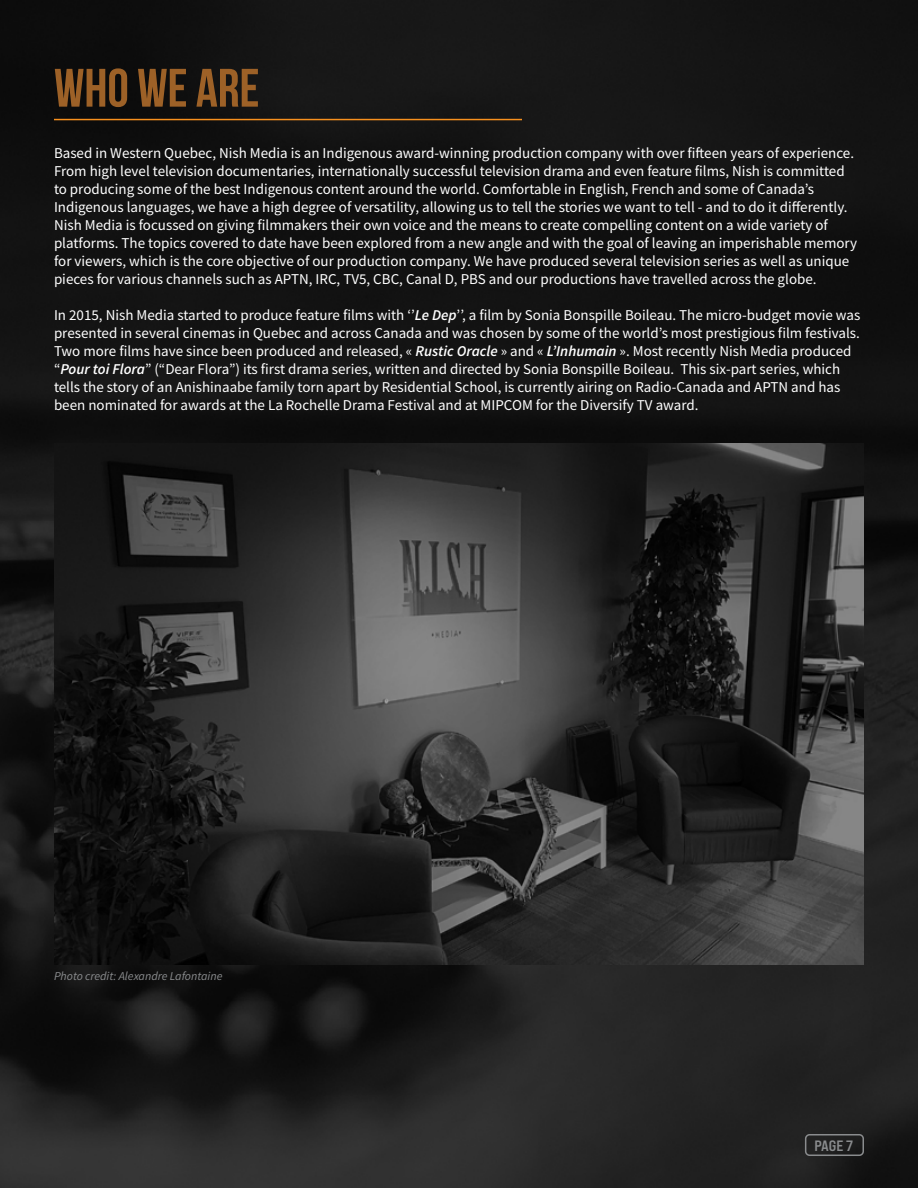
<style>
.page{position:relative;width:918px;height:1188px;background:#fff}
.page>*{position:absolute;margin:0;border:0;box-sizing:border-box;transform-origin:0 0}
.t1{font:700 54px "Bebas Neue";color:#9d6127}
.t2{font:15px/18px "Source Sans Pro";color:#fff}
.t3{font:15px "Bebas Neue Pro Exp Bd";color:#8a8c8e}
.t4{font:italic 12px "Source Sans Pro";color:#8a8c8e}
.s1{font-weight:600;font-style:italic}
</style>
<div class="page">
<img style="left:0;top:0;width:918px;height:1188px">
<hr style="left:54px;top:119px;width:468px;height:1px;background:#f7901e">
<img style="left:54px;top:443px;width:810px;height:522px">
<div style="left:805px;top:1134px;width:59px;height:22px;border:2px solid #8a8c8e;border-radius:4px"></div>
<h1 class="t1" style="left:54px;top:58px;width:207px">WHO WE ARE</h1>
<p class="t2" style="left:54px;top:144px;width:805px">Based in Western Quebec, Nish Media is an Indigenous award-winning production company with over fifteen years of experience.<br>From high level television documentaries, internationally successful television drama and even feature films, Nish is committed to producing some of the best Indigenous content around the world. Comfortable in English, French and some of Canada’s Indigenous languages, we have a high degree of versatility, allowing us to tell the stories we want to tell - and to do it differently.<br>Nish Media is focussed on giving filmmakers their own voice and the means to create compelling content on a wide variety of platforms. The topics covered to date have been explored from a new angle and with the goal of leaving an imperishable memory for viewers, which is the core objective of our production company. We have produced several television series as well as unique pieces for various channels such as APTN, IRC, TV5, CBC, Canal D, PBS and our productions have travelled across the globe.</p>
<p class="t2" style="left:54px;top:306px;width:808px">In 2015, Nish Media started to produce feature films with ‘’<span class="s1">Le Dep</span>’’, a film by Sonia Bonspille Boileau. The micro-budget movie was presented in several cinemas in Quebec and across Canada and was chosen by some of the world’s most prestigious film festivals.<br>Two more films have since been produced and released, « <span class="s1">Rustic Oracle</span> » and « <span class="s1">L’Inhumain</span> ». Most recently Nish Media produced “<span class="s1">Pour toi Flora</span>” (“Dear Flora”) its first drama series, written and directed by Sonia Bonspille Boileau. This six-part series, which tells the story of an Anishinaabe family torn apart by Residential School, is currently airing on Radio-Canada and APTN and has been nominated for awards at the La Rochelle Drama Festival and at MIPCOM for the Diversify TV award.</p>
<p class="t4" style="left:54px;top:969px;width:170px">Photo credit: Alexandre Lafontaine</p>
<p class="t3" style="left:815px;top:1136px;width:40px">PAGE 7</p>
</div>
